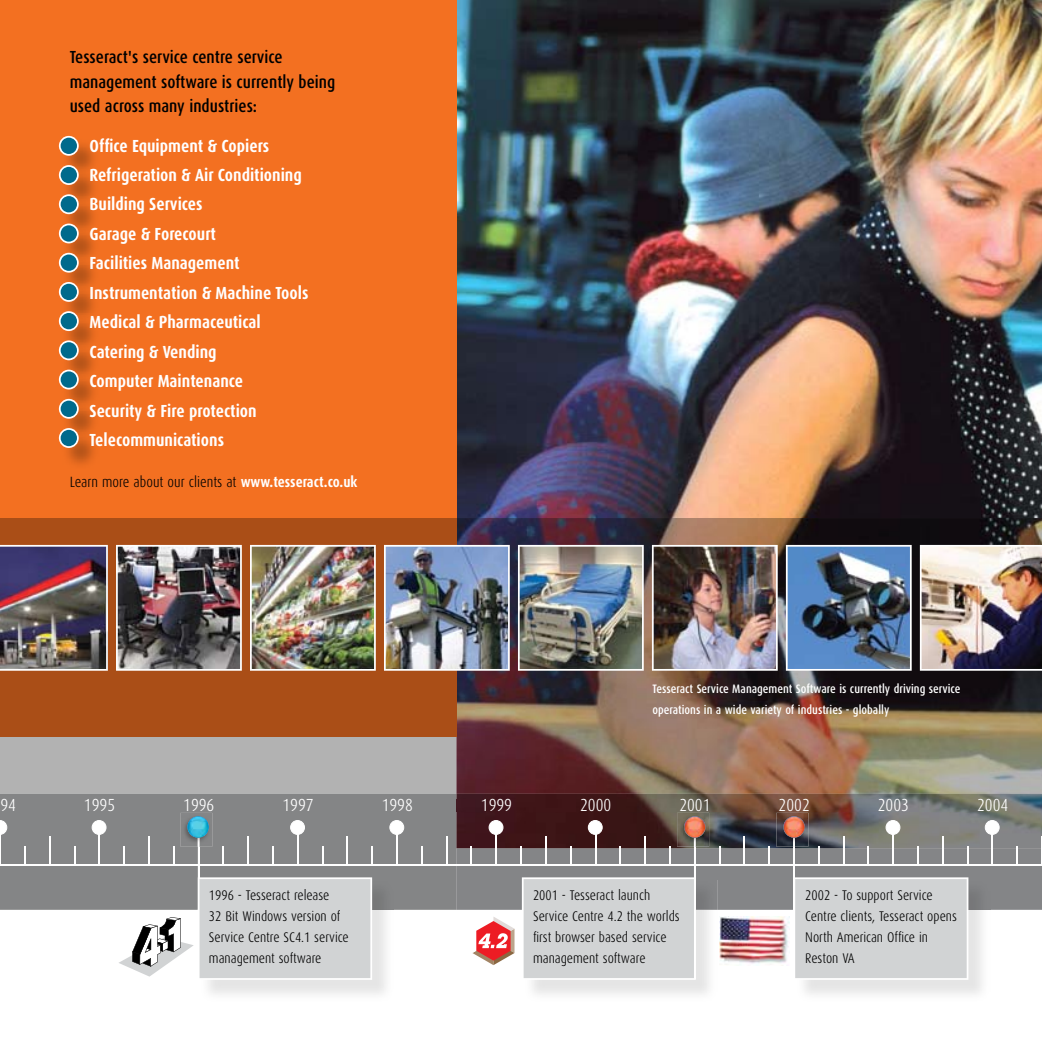
<style>
.page{position:relative;width:1042px;height:1042px;background:#fff}
.page>*{position:absolute;margin:0;border:0;box-sizing:border-box;transform-origin:0 0}
.t1{font:700 17.5px/29.4px "Dax Condensed";color:#fff}
.t2{font:500 17.5px/24.5px "Dax Condensed";color:#000}
.t3{font:300 17.5px "Dax Condensed";color:#fff}
.t4{font:300 14.88px "Dax Condensed";color:#000}
.t5{font:300 14px/21px "Dax Condensed";color:#000}
.t6{font:500 12.25px/21px "Dax Condensed";color:#fff}
.s1{font-weight:700;color:#fff}
</style>
<div class="page">
<img style="left:456px;top:0;width:586px;height:518px">
<div style="left:0;top:0;width:456px;height:736px;background:#f37021"></div>
<svg style="left:59px;top:136px;width:20px;height:20px"></svg>
<svg style="left:59px;top:165px;width:20px;height:20px"></svg>
<img style="left:66px;top:206px;width:28px;height:20px">
<svg style="left:59px;top:194px;width:20px;height:20px"></svg>
<img style="left:66px;top:235px;width:28px;height:20px">
<svg style="left:59px;top:224px;width:20px;height:19px"></svg>
<svg style="left:59px;top:253px;width:20px;height:20px"></svg>
<svg style="left:59px;top:282px;width:20px;height:20px"></svg>
<img style="left:67px;top:322px;width:27px;height:21px">
<svg style="left:59px;top:311px;width:20px;height:20px"></svg>
<img style="left:67px;top:352px;width:27px;height:20px">
<svg style="left:59px;top:340px;width:20px;height:20px"></svg>
<img style="left:66px;top:381px;width:28px;height:20px">
<svg style="left:59px;top:370px;width:20px;height:19px"></svg>
<svg style="left:59px;top:399px;width:20px;height:20px"></svg>
<svg style="left:59px;top:428px;width:20px;height:20px"></svg>
<div style="left:0;top:736px;width:456px;height:174px;background:#b2b2b2"></div>
<img style="left:456px;top:518px;width:586px;height:276px">
<div style="left:0;top:518px;width:456px;height:218px;background:#aa4e17"></div>
<img style="left:0;top:545px;width:108px;height:126px">
<img style="left:116px;top:545px;width:126px;height:126px">
<img style="left:250px;top:545px;width:126px;height:126px">
<img style="left:384px;top:545px;width:126px;height:126px">
<img style="left:518px;top:545px;width:126px;height:126px">
<img style="left:652px;top:545px;width:126px;height:126px">
<img style="left:786px;top:545px;width:125px;height:126px">
<img style="left:920px;top:545px;width:122px;height:126px">
<div style="left:0;top:794px;width:456px;height:115px;background:#848586"></div>
<div style="left:456px;top:848px;width:586px;height:61px;background:#848587"></div>
<img style="left:456px;top:794px;width:586px;height:54px">
<div style="left:0;top:799px;width:456px;height:12px;background:#848586"></div>
<img style="left:456px;top:799px;width:551px;height:12px">
<hr style="left:0;top:864px;width:1042px;height:2px;background:#fff">
<hr style="left:24px;top:846px;width:2px;height:20px;background:#fff">
<svg style="left:74px;top:846px;width:1px;height:18px"></svg>
<hr style="left:123px;top:846px;width:2px;height:20px;background:#fff">
<hr style="left:173px;top:846px;width:2px;height:20px;background:#fff">
<hr style="left:222px;top:846px;width:2px;height:20px;background:#fff">
<hr style="left:272px;top:846px;width:2px;height:20px;background:#fff">
<svg style="left:322px;top:846px;width:1px;height:18px"></svg>
<hr style="left:371px;top:846px;width:2px;height:20px;background:#fff">
<hr style="left:421px;top:846px;width:2px;height:20px;background:#fff">
<hr style="left:470px;top:846px;width:2px;height:20px;background:#fff">
<hr style="left:520px;top:846px;width:2px;height:20px;background:#fff">
<svg style="left:570px;top:846px;width:1px;height:18px"></svg>
<hr style="left:619px;top:846px;width:2px;height:20px;background:#fff">
<hr style="left:669px;top:846px;width:2px;height:20px;background:#fff">
<svg style="left:719px;top:846px;width:1px;height:18px"></svg>
<hr style="left:768px;top:846px;width:2px;height:20px;background:#fff">
<svg style="left:818px;top:846px;width:1px;height:18px"></svg>
<hr style="left:867px;top:846px;width:2px;height:20px;background:#fff">
<hr style="left:917px;top:846px;width:2px;height:20px;background:#fff">
<svg style="left:967px;top:846px;width:1px;height:18px"></svg>
<hr style="left:1016px;top:846px;width:2px;height:20px;background:#fff">
<hr style="left:49px;top:836px;width:2px;height:30px;background:#fff">
<hr style="left:148px;top:836px;width:2px;height:30px;background:#fff">
<hr style="left:247px;top:836px;width:2px;height:30px;background:#fff">
<hr style="left:346px;top:836px;width:2px;height:30px;background:#fff">
<hr style="left:446px;top:836px;width:1px;height:30px;background:#fff">
<hr style="left:545px;top:836px;width:2px;height:30px;background:#fff">
<hr style="left:644px;top:836px;width:2px;height:30px;background:#fff">
<hr style="left:743px;top:836px;width:2px;height:30px;background:#fff">
<hr style="left:843px;top:836px;width:1px;height:30px;background:#fff">
<hr style="left:942px;top:836px;width:2px;height:30px;background:#fff">
<hr style="left:1041px;top:836px;width:1px;height:30px;background:#fff">
<hr style="left:0;top:826px;width:1px;height:40px;background:#fff">
<hr style="left:98px;top:826px;width:2px;height:40px;background:#fff">
<hr style="left:198px;top:826px;width:1px;height:158px;background:#fff">
<hr style="left:297px;top:826px;width:2px;height:40px;background:#fff">
<hr style="left:396px;top:826px;width:2px;height:40px;background:#fff">
<hr style="left:495px;top:826px;width:2px;height:40px;background:#fff">
<hr style="left:595px;top:826px;width:1px;height:40px;background:#fff">
<hr style="left:892px;top:826px;width:2px;height:40px;background:#fff">
<hr style="left:991px;top:826px;width:2px;height:40px;background:#fff">
<svg style="left:0;top:820px;width:7px;height:15px"></svg>
<svg style="left:92px;top:820px;width:15px;height:15px"></svg>
<svg style="left:290px;top:820px;width:15px;height:15px"></svg>
<svg style="left:389px;top:820px;width:15px;height:15px"></svg>
<svg style="left:488px;top:820px;width:15px;height:15px"></svg>
<svg style="left:588px;top:820px;width:15px;height:15px"></svg>
<svg style="left:885px;top:820px;width:15px;height:15px"></svg>
<svg style="left:985px;top:820px;width:14px;height:15px"></svg>
<img style="left:719px;top:916px;width:70px;height:49px">
<img style="left:804px;top:910px;width:178px;height:85px">
<img style="left:796px;top:909px;width:194px;height:1px">
<img style="left:968px;top:880px;width:22px;height:29px">
<div style="left:795px;top:877px;width:173px;height:103px;background:#d1d3d4"></div>
<img style="left:696px;top:880px;width:21px;height:29px">
<svg style="left:468px;top:877px;width:228px;height:103px;background:#d2cccd"></svg>
<img style="left:200px;top:909px;width:194px;height:1px">
<img style="left:372px;top:880px;width:22px;height:29px">
<svg style="left:118px;top:877px;width:254px;height:103px"></svg>
<img style="left:180px;top:813px;width:32px;height:33px">
<svg style="left:188px;top:837px;width:18px;height:9px"></svg>
<img style="left:187px;top:816px;width:22px;height:21px">
<hr style="left:694px;top:826px;width:1px;height:153px;background:#fff">
<img style="left:677px;top:813px;width:32px;height:33px">
<svg style="left:687px;top:834px;width:15px;height:12px"></svg>
<img style="left:684px;top:816px;width:21px;height:21px;border-radius:50%">
<hr style="left:793px;top:826px;width:2px;height:160px;background:#fff">
<img style="left:776px;top:813px;width:32px;height:33px">
<svg style="left:786px;top:834px;width:15px;height:12px"></svg>
<img style="left:783px;top:816px;width:21px;height:21px;border-radius:50%">
<p class="t2" style="left:70px;top:45px;width:267px">Tesseract's service centre service management software is currently being used across many industries:</p>
<p class="t1" style="left:90px;top:131px;width:220px">Office Equipment &amp; Copiers<br>Refrigeration &amp; Air Conditioning<br>Building Services<br>Garage &amp; Forecourt<br>Facilities Management<br>Instrumentation &amp; Machine Tools<br>Medical &amp; Pharmaceutical<br>Catering &amp; Vending<br>Computer Maintenance<br>Security &amp; Fire protection<br>Telecommunications</p>
<p class="t4" style="left:70px;top:474px;width:289px">Learn more about our clients at <span class="s1">www.tesseract.co.uk</span></p>
<p class="t6" style="left:652px;top:678px;width:309px">Tesseract Service Management Software is currently driving service operations in a wide variety of industries - globally</p>
<p class="t3" style="left:0;top:796px;width:17px">94</p>
<p class="t3" style="left:84px;top:796px;width:33px">1995</p>
<p class="t3" style="left:183px;top:796px;width:33px">1996</p>
<p class="t3" style="left:282px;top:796px;width:33px">1997</p>
<p class="t3" style="left:382px;top:796px;width:33px">1998</p>
<p class="t3" style="left:481px;top:796px;width:33px">1999</p>
<p class="t3" style="left:580px;top:796px;width:33px">2000</p>
<p class="t3" style="left:679px;top:796px;width:33px">2001</p>
<p class="t3" style="left:778px;top:796px;width:33px">2002</p>
<p class="t3" style="left:878px;top:796px;width:33px">2003</p>
<p class="t3" style="left:977px;top:796px;width:33px">2004</p>
<p class="t5" style="left:209px;top:885px;width:141px">1996 - Tesseract release<br>32 Bit Windows version of<br>Service Centre SC4.1 service management software</p>
<p class="t5" style="left:805px;top:885px;width:153px">2002 - To support Service<br>Centre clients, Tesseract opens<br>North American Office in<br>Reston VA</p>
<p class="t5" style="left:533px;top:885px;width:148px">2001 - Tesseract launch<br>Service Centre 4.2 the worlds first browser based service management software</p>
</div>
